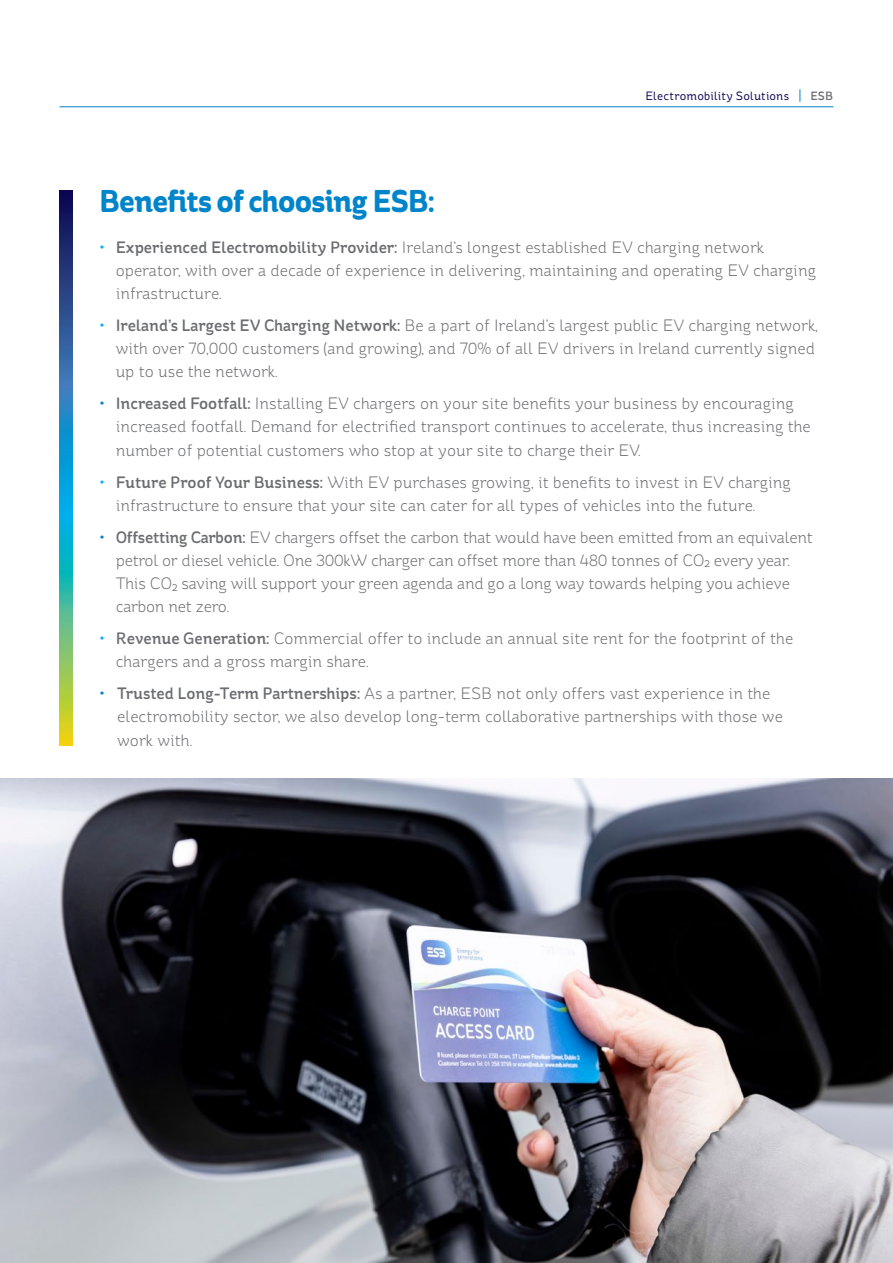
<style>
.page{position:relative;width:893px;height:1263px;background:#fff}
.page>*{position:absolute;margin:0;border:0;box-sizing:border-box;transform-origin:0 0}
.t1{font:700 31.5px "St Ryde";letter-spacing:-.025em;color:#0084ca}
.t2{font:300 16.5px/23.2px "St Ryde";color:#6c6d70}
.t3{font:12px "St Ryde";letter-spacing:.02em;color:#0b0351}
.t4{font:500 12px "St Ryde";color:#6c6d70}
.s1{font-weight:500}
</style>
<div class="page">
<svg style="left:60px;top:190px;width:12px;height:555px;background:#3b8995"></svg>
<hr style="left:60px;top:106px;width:773px;height:1px;background:#0084ca">
<img style="left:0;top:779px;width:893px;height:484px">
<svg style="left:799px;top:89px;width:1px;height:13px"></svg>
<p class="t3" style="left:645px;top:88px;width:145px">Electromobility Solutions</p>
<p class="t4" style="left:810px;top:88px;width:24px">ESB</p>
<p class="t1" style="left:99px;top:183px;width:337px">Benefits of choosing ESB:</p>
<p class="t2" style="left:116px;top:235px;width:702px"><span class="s1">Experienced Electromobility Provider:</span> Ireland’s longest established EV charging network operator, with over a decade of experience in delivering, maintaining and operating EV charging infrastructure.</p>
<p class="t2" style="left:116px;top:314px;width:704px"><span class="s1">Ireland’s Largest EV Charging Network:</span> Be a part of Ireland’s largest public EV charging network, with over 70,000 customers (and growing), and 70% of all EV drivers in Ireland currently signed up to use the network.</p>
<p class="t2" style="left:116px;top:392px;width:697px"><span class="s1">Increased Footfall:</span> Installing EV chargers on your site benefits your business by encouraging increased footfall. Demand for electrified transport continues to accelerate, thus increasing the number of potential customers who stop at your site to charge their EV.</p>
<p class="t2" style="left:116px;top:470px;width:677px"><span class="s1">Future Proof Your Business:</span> With EV purchases growing, it benefits to invest in EV charging infrastructure to ensure that your site can cater for all types of vehicles into the future.</p>
<p class="t2" style="left:116px;top:525px;width:699px"><span class="s1">Offsetting Carbon:</span> EV chargers offset the carbon that would have been emitted from an equivalent petrol or diesel vehicle. One 300kW charger can offset more than 480 tonnes of CO2 every year.<br>This CO2 saving will support your green agenda and go a long way towards helping you achieve carbon net zero.</p>
<p class="t2" style="left:116px;top:627px;width:679px"><span class="s1">Revenue Generation:</span> Commercial offer to include an annual site rent for the footprint of the chargers and a gross margin share.</p>
<p class="t2" style="left:117px;top:682px;width:667px"><span class="s1">Trusted Long-Term Partnerships:</span> As a partner, ESB not only offers vast experience in the electromobility sector, we also develop long-term collaborative partnerships with those we work with.</p>
</div>
